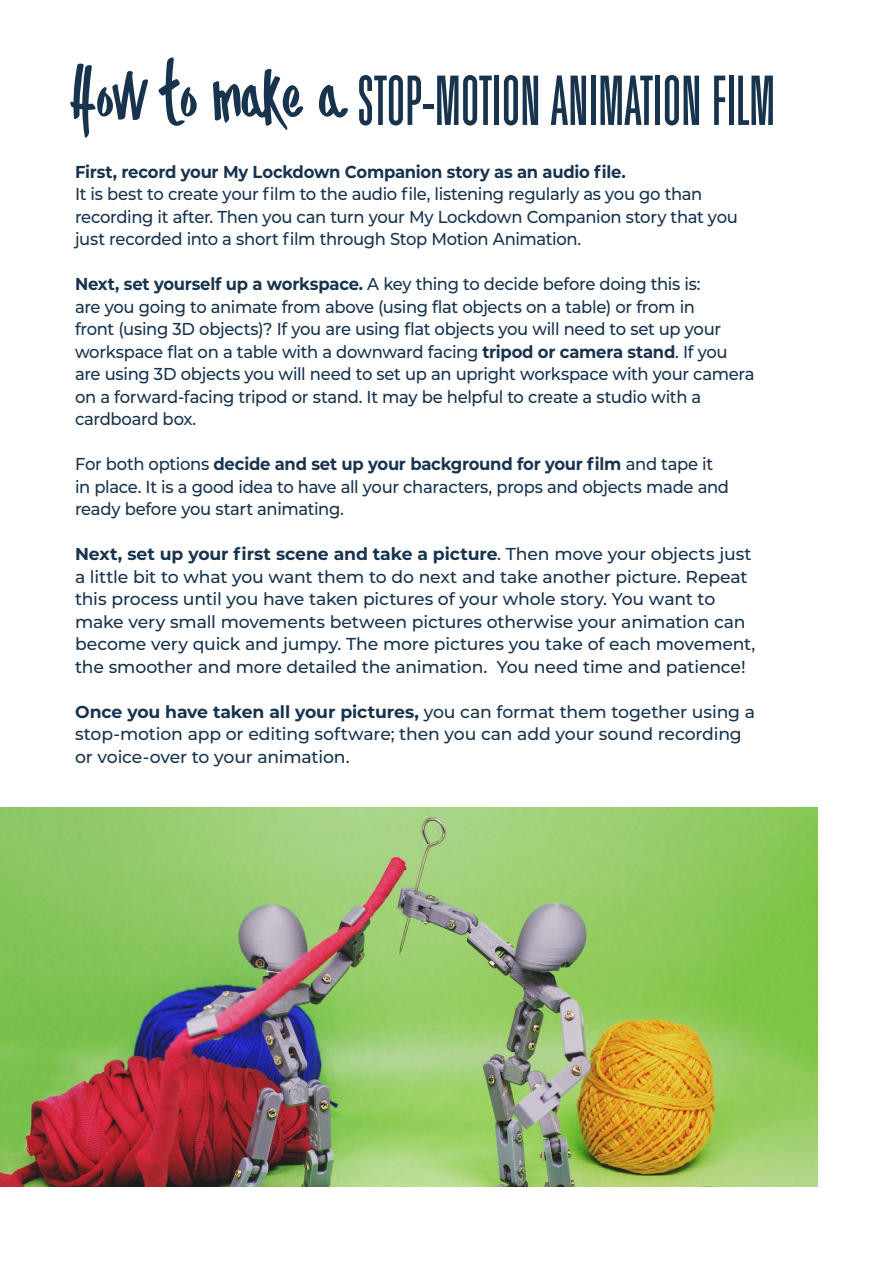
<style>
.page{position:relative;width:893px;height:1263px;background:#fff}
.page>*{position:absolute;margin:0;border:0;box-sizing:border-box;transform-origin:0 0}
.t1{font:700 174px "Selfish";letter-spacing:-.005em;color:#17334e;scale:.78 1}
.t2{font:70.5px "Filmotype Giant";letter-spacing:-.005em;color:#17334e;scale:.95 1}
.t3{font:500 17.25px/22.5px "Montserrat";letter-spacing:-.015em;color:#17334e;scale:.95 1}
.t4{font:500 17.25px/22.5px "Montserrat";letter-spacing:-.015em;color:#17334e}
.t5{font:700 17.25px "Montserrat";letter-spacing:-.015em;color:#17334e;scale:.95 1}
.s1{font-weight:700}
</style>
<div class="page">
<img style="left:0;top:807px;width:818px;height:379px">
<h1 class="t1" style="left:73px;top:19px;width:354px">Howto make a</h1>
<h2 class="t2" style="left:357px;top:64px;width:442px">STOP-MOTION ANIMATION FILM</h2>
<p class="t5" style="left:75px;top:159px;width:581px">First, record your My Lockdown Companion story as an audio file.</p>
<p class="t3" style="left:75px;top:182px;width:699px">It is best to create your film to the audio file, listening regularly as you go than recording it after. Then you can turn your My Lockdown Companion story that you just recorded into a short film through Stop Motion Animation.</p>
<p class="t3" style="left:75px;top:272px;width:717px"><span class="s1">Next, set yourself up a workspace.</span> A key thing to decide before doing this is:<br>are you going to animate from above (using flat objects on a table) or from in<br>front (using 3D objects)? If you are using flat objects you will need to set up your workspace flat on a table with a downward facing <span class="s1">tripod or camera stand</span>. If you are using 3D objects you will need to set up an upright workspace with your camera on a forward-facing tripod or stand. It may be helpful to create a studio with a cardboard box.</p>
<p class="t3" style="left:75px;top:452px;width:690px">For both options <span class="s1">decide and set up your background for your film</span> and tape it in place. It is a good idea to have all your characters, props and objects made and ready before you start animating.</p>
<p class="t4" style="left:75px;top:542px;width:682px"><span class="s1">Next, set up your first scene and take a picture</span>. Then move your objects just a little bit to what you want them to do next and take another picture. Repeat this process until you have taken pictures of your whole story. You want to make very small movements between pictures otherwise your animation can become very quick and jumpy. The more pictures you take of each movement, the smoother and more detailed the animation. You need time and patience!</p>
<p class="t4" style="left:75px;top:700px;width:682px"><span class="s1">Once you have taken all your pictures,</span> you can format them together using a stop-motion app or editing software; then you can add your sound recording or voice-over to your animation.</p>
</div>
